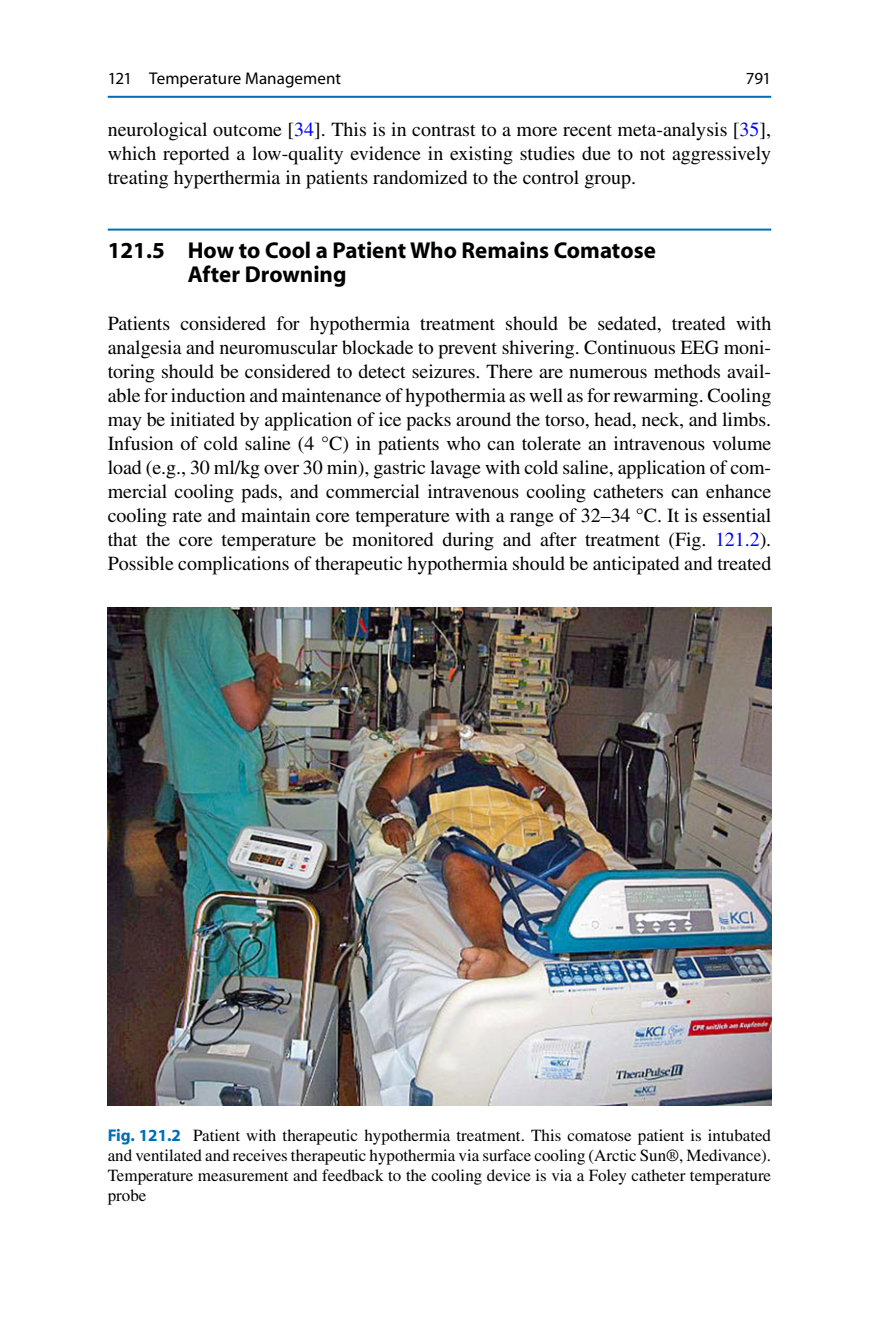
<style>
.page{position:relative;width:879px;height:1333px;background:#fff}
.page>*{position:absolute;margin:0;border:0;box-sizing:border-box;transform-origin:0 0}
.t1{font:700 23px/24px "Mbvvrm Myriad";color:#000}
.t2{font:20px/24px "Wmwplh Times";color:#000;text-align:justify}
.t3{font:17px/20px "Wmwplh Times";color:#000;text-align:justify}
.t4{font:17px "Bspchw Myriad";letter-spacing:.005em;color:#000}
.s1{color:#0000fa}
.s2{font-family:"Mbvvrm Myriad";font-weight:700;color:#006db6}
</style>
<div class="page">
<hr style="left:108px;top:228px;width:663px;height:2px;background:#006db6">
<img style="left:108px;top:607px;width:663px;height:498px">
<hr style="left:108px;top:96px;width:663px;height:2px;background:#006db6">
<p class="t4" style="left:108px;top:72px;width:235px">121 Temperature Management</p>
<p class="t4" style="left:746px;top:72px;width:27px">791</p>
<p class="t2" style="left:108px;top:120px;width:665px">neurological outcome [ <span class="s1">34</span> ]. This is in contrast to a more recent meta-analysis [ <span class="s1">35</span> ], which reported a low-quality evidence in existing studies due to not aggressively treating hyperthermia in patients randomized to the control group.</p>
<p class="t1" style="left:188px;top:240px;width:469px;text-indent:-80px">121.5 How to Cool a Patient Who Remains Comatose<br>After Drowning</p>
<p class="t2" style="left:108px;top:313px;width:665px">Patients considered for hypothermia treatment should be sedated, treated with analgesia and neuromuscular blockade to prevent shivering. Continuous EEG moni&shy;toring should be considered to detect seizures. There are numerous methods avail&shy;able for induction and maintenance of hypothermia as well as for rewarming. Cooling may be initiated by application of ice packs around the torso, head, neck, and limbs.<br>Infusion of cold saline (4 °C) in patients who can tolerate an intravenous volume load (e.g., 30 ml/kg over 30 min), gastric lavage with cold saline, application of com&shy;mercial cooling pads, and commercial intravenous cooling catheters can enhance cooling rate and maintain core temperature with a range of 32–34 °C. It is essential that the core temperature be monitored during and after treatment (Fig. <span class="s1">121.2</span> ).<br>Possible complications of therapeutic hypothermia should be anticipated and treated</p>
<p class="t3" style="left:108px;top:1126px;width:665px"><span class="s2">Fig. 121.2</span> Patient with therapeutic hypothermia treatment. This comatose patient is intubated and ventilated and receives therapeutic hypothermia via surface cooling (Arctic Sun ® , Medivance).<br>Temperature measurement and feedback to the cooling device is via a Foley catheter temperature probe</p>
</div>
